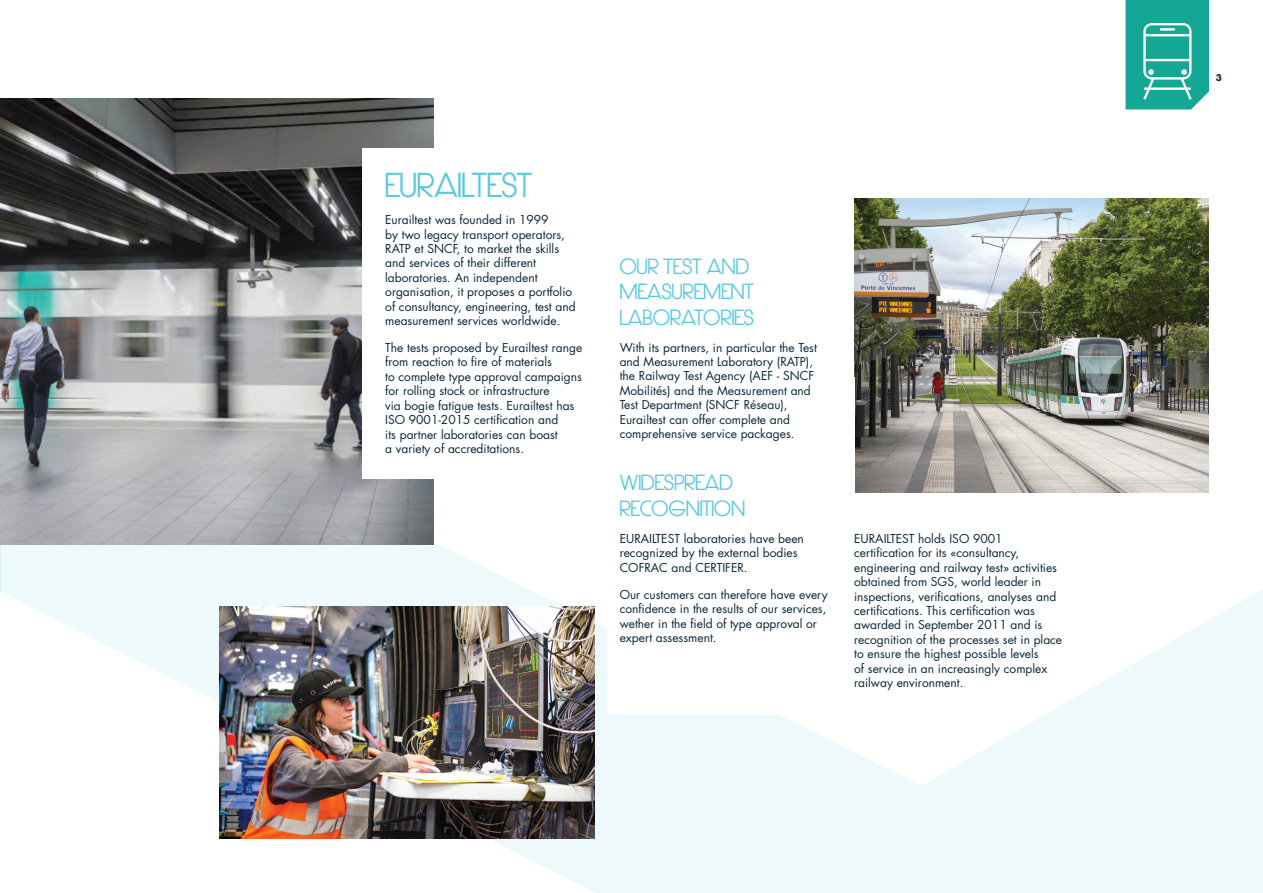
<style>
.page{position:relative;width:1263px;height:893px;background:#fff}
.page>*{position:absolute;margin:0;border:0;box-sizing:border-box;transform-origin:0 0}
.t1{font:700 33px "Hasteristico";color:#58c8df}
.t2{font:700 21px/25.2px "Hasteristico";color:#58c8df}
.t3{font:12px/14.4px "Futura";color:#0a2839}
.t4{font:700 9px "Futura";color:#0a2839}
</style>
<div class="page">
<svg style="left:0;top:543px;width:1263px;height:350px;fill:#eef9fb"></svg>
<img style="left:0;top:99px;width:434px;height:445px">
<img style="left:854px;top:199px;width:355px;height:294px">
<div style="left:607px;top:377px;width:247px;height:337px;background:#fff"></div>
<div style="left:362px;top:148px;width:245px;height:330px;background:#fff"></div>
<svg style="left:1125px;top:0;width:84px;height:109px;background:#33b2a3"></svg>
<img style="left:220px;top:606px;width:374px;height:233px">
<h1 class="t1" style="left:385px;top:166px;width:148px">EURAILTEST</h1>
<p class="t3" style="left:385px;top:213px;width:192px">Eurailtest was founded in 1999<br>by two legacy transport operators, RATP et SNCF, to market the skills and services of their different laboratories. An independent organisation, it proposes a portfolio of consultancy, engineering, test and measurement services worldwide.</p>
<p class="t3" style="left:385px;top:341px;width:199px">The tests proposed by Eurailtest range from reaction to fire of materials<br>to complete type approval campaigns for rolling stock or infrastructure<br>via bogie fatigue tests. Eurailtest has ISO 9001-2015 certification and<br>its partner laboratories can boast<br>a variety of accreditations.</p>
<h2 class="t2" style="left:620px;top:254px;width:136px">OUR TEST AND<br>MEASUREMENT<br>LABORATORIES</h2>
<p class="t3" style="left:620px;top:340px;width:199px">With its partners, in particular the Test and Measurement Laboratory (RATP), the Railway Test Agency (AEF - SNCF Mobilités) and the Measurement and Test Department (SNCF Réseau), Eurailtest can offer complete and comprehensive service packages.</p>
<h2 class="t2" style="left:620px;top:471px;width:127px">WIDESPREAD<br>RECOGNITION</h2>
<p class="t3" style="left:620px;top:531px;width:186px">EURAILTEST laboratories have been recognized by the external bodies<br>COFRAC and CERTIFER.</p>
<p class="t3" style="left:620px;top:587px;width:209px">Our customers can therefore have every confidence in the results of our services, wether in the field of type approval or expert assessment.</p>
<p class="t3" style="left:854px;top:532px;width:210px">EURAILTEST holds ISO 9001 certification for its «consultancy, engineering and railway test» activities obtained from SGS, world leader in inspections, verifications, analyses and certifications. This certification was awarded in September 2011 and is recognition of the processes set in place to ensure the highest possible levels<br>of service in an increasingly complex railway environment.</p>
<p class="t4" style="left:1216px;top:71px;width:8px">3</p>
</div>
